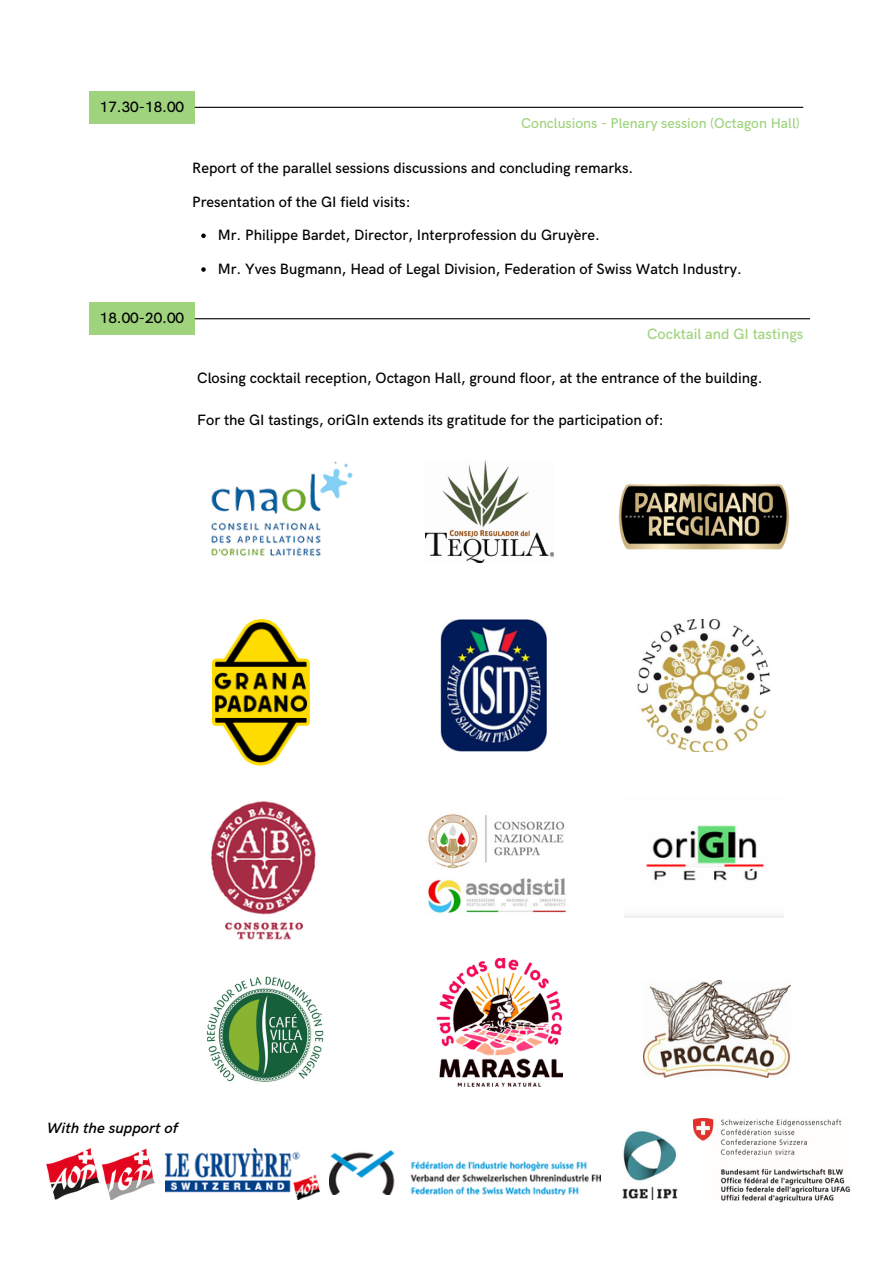
<style>
.page{position:relative;width:893px;height:1264px;background:#fff}
.page>*{position:absolute;margin:0;border:0;box-sizing:border-box;transform-origin:0 0}
.t1{font:500 15px "HK Grotesk";color:#000}
.t2{font:500 15px "HK Grotesk";color:#9fd37d}
.t3{font:italic 600 15px "HK Grotesk";color:#000}
.t4{font:500 14.25px "HK Grotesk";color:#9fd37d}
</style>
<div class="page">
<div style="left:89px;top:303px;width:106px;height:32px;background:#9fd37d"></div>
<hr style="left:195px;top:318px;width:614px;height:1px;background:#000">
<img style="left:425px;top:461px;width:129px;height:101px">
<img style="left:637px;top:620px;width:134px;height:131px">
<img style="left:441px;top:620px;width:105px;height:131px">
<img style="left:618px;top:484px;width:172px;height:66px">
<img style="left:428px;top:814px;width:138px;height:99px">
<img style="left:212px;top:620px;width:97px;height:145px">
<img style="left:211px;top:461px;width:142px;height:95px">
<img style="left:624px;top:825px;width:159px;height:92px">
<img style="left:165px;top:1148px;width:154px;height:51px">
<img style="left:329px;top:1149px;width:271px;height:45px">
<img style="left:47px;top:1148px;width:108px;height:51px">
<img style="left:622px;top:1131px;width:56px;height:67px">
<img style="left:693px;top:1118px;width:158px;height:85px">
<div style="left:89px;top:91px;width:106px;height:32px;background:#9fd37d"></div>
<hr style="left:195px;top:107px;width:608px;height:1px;background:#000">
<img style="left:206px;top:976px;width:118px;height:106px">
<img style="left:643px;top:980px;width:147px;height:97px">
<img style="left:211px;top:801px;width:105px;height:139px">
<img style="left:436px;top:959px;width:126px;height:127px">
<svg style="left:201px;top:233px;width:5px;height:5px"></svg>
<svg style="left:201px;top:267px;width:5px;height:5px"></svg>
<p class="t1" style="left:100px;top:98px;width:86px">17.30-18.00</p>
<p class="t4" style="left:521px;top:115px;width:280px">Conclusions - Plenary session (Octagon Hall)</p>
<p class="t1" style="left:192px;top:159px;width:442px">Report of the parallel sessions discussions and concluding remarks.</p>
<p class="t1" style="left:192px;top:193px;width:220px">Presentation of the GI field visits:</p>
<p class="t1" style="left:218px;top:227px;width:383px">Mr. Philippe Bardet, Director, Interprofession du Gruyère.</p>
<p class="t1" style="left:218px;top:260px;width:525px">Mr. Yves Bugmann, Head of Legal Division, Federation of Swiss Watch Industry.</p>
<p class="t1" style="left:100px;top:309px;width:86px">18.00-20.00</p>
<p class="t2" style="left:647px;top:326px;width:158px">Cocktail and GI tastings</p>
<p class="t1" style="left:197px;top:369px;width:566px">Closing cocktail reception, Octagon Hall, ground floor, at the entrance of the building.</p>
<p class="t1" style="left:197px;top:412px;width:468px">For the GI tastings, oriGIn extends its gratitude for the participation of:</p>
<p class="t3" style="left:47px;top:1119px;width:132px">With the support of</p>
</div>
